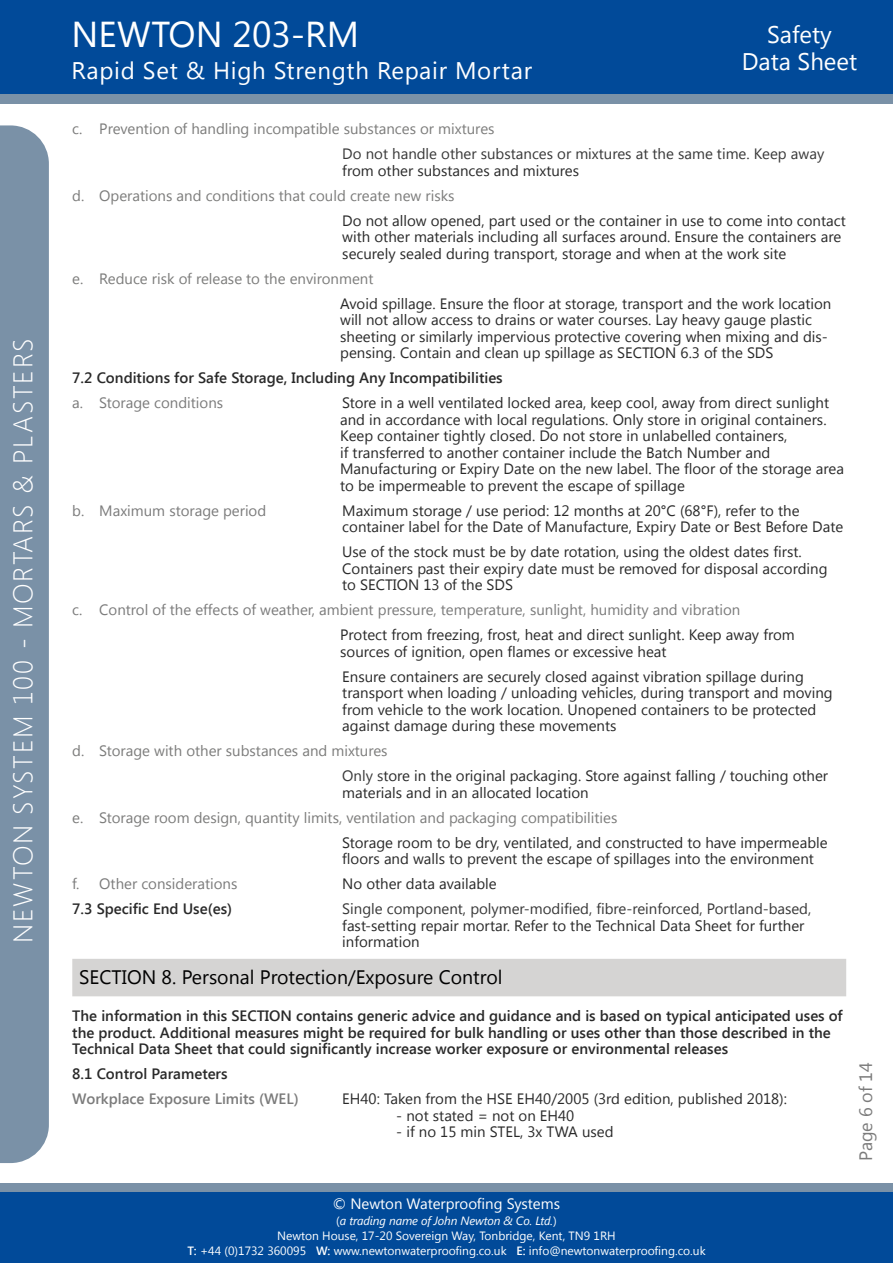
<style>
.page{position:relative;width:893px;height:1263px;background:#fff}
.page>*{position:absolute;margin:0;border:0;box-sizing:border-box;transform-origin:0 0}
.t1{font:36px "Segoe UI";color:#fff}
.t2{font:300 27px "Segoe UI";letter-spacing:.06em;color:#fff}
.t3{font:24px "Segoe UI";letter-spacing:.03em;color:#fff}
.t4{font:24px/27px "Segoe UI";color:#fff;text-align:center}
.t5{font:19.5px "Segoe UI";color:#000}
.t6{font:18px "Segoe UI";color:#7b7b7b}
.t7{font:15px/16.5px "Segoe UI";color:#292929}
.t8{font:600 15px/16.5px "Segoe UI";color:#292929}
.t9{font:15px "Segoe UI";color:#7c7c7b}
.t10{font:15px "Segoe UI";color:#7b7b7b}
.t11{font:15px "Segoe UI";color:#383838}
.t12{font:600 15px "Segoe UI";color:#7b7b7b}
.t13{font:15px "Segoe UI";color:#fff}
.t14{font:12px/15.6px "Segoe UI";color:#fff;text-align:center}
.s1{color:#7c7c7b}
.s2{color:#383838}
.s3{font-style:italic}
.s4{font-weight:600}
</style>
<div class="page">
<div style="left:0;top:1191px;width:893px;height:72px;background:#014a99"></div>
<div style="left:0;top:1183px;width:893px;height:8px;background:#7a91a7"></div>
<div style="left:0;top:0;width:893px;height:94px;background:#014a99"></div>
<div style="left:0;top:94px;width:893px;height:9px;background:#7a91a7"></div>
<div style="left:0;top:125px;width:49px;height:1038px;background:#7a91a7"></div>
<div style="left:72px;top:959px;width:774px;height:37px;background:#d5d4d3"></div>
<h2 class="t2" style="left:4px;top:942px;width:606px;rotate:-90deg">NEWTON SYSTEM 100 - MORTARS &amp; PLASTERS</h2>
<h1 class="t1" style="left:71px;top:9px;width:289px">NEWTON 203-RM</h1>
<h3 class="t3" style="left:71px;top:54px;width:462px">Rapid Set &amp; High Strength Repair Mortar</h3>
<h3 class="t4" style="left:742px;top:20px;width:117px">Safety<br>Data Sheet</h3>
<p class="t9" style="left:72px;top:118px;width:424px">c. Prevention of handling incompatible substances or mixtures</p>
<p class="t11" style="left:342px;top:143px;width:483px">Do not handle other substances or mixtures at the same time. Keep away</p>
<p class="t7" style="left:342px;top:161px;width:238px">from other substances and mixtures</p>
<p class="t9" style="left:72px;top:185px;width:384px">d. Operations and conditions that could create new risks</p>
<p class="t7" style="left:342px;top:212px;width:505px">Do not allow opened, part used or the container in use to come into contact with other materials including all surfaces around. Ensure the containers are securely sealed during transport, storage and when at the work site</p>
<p class="t9" style="left:72px;top:268px;width:303px">e. Reduce risk of release to the environment</p>
<p class="t7" style="left:340px;top:295px;width:493px">Avoid spillage. Ensure the floor at storage, transport and the work location will not allow access to drains or water courses. Lay heavy gauge plastic sheeting or similarly impervious protective covering when mixing and dis&shy;pensing. Contain and clean up spillage as SECTION 6.3 of the SDS</p>
<p class="t8" style="left:72px;top:369px;width:432px">7.2 Conditions for Safe Storage, Including Any Incompatibilities</p>
<p class="t10" style="left:72px;top:393px;width:152px">a. Storage conditions</p>
<p class="t7" style="left:340px;top:394px;width:505px">Store in a well ventilated locked area, keep cool, away from direct sunlight and in accordance with local regulations. Only store in original containers.<br>Keep container tightly closed. Do not store in unlabelled containers,<br>if transferred to another container include the Batch Number and Manufacturing or Expiry Date on the new label. The floor of the storage area to be impermeable to prevent the escape of spillage</p>
<p class="t10" style="left:72px;top:500px;width:195px">b. Maximum storage period</p>
<p class="t7" style="left:342px;top:502px;width:502px">Maximum storage / use period: 12 months at 20°C (68°F), refer to the container label for the Date of Manufacture, Expiry Date or Best Before Date</p>
<p class="t7" style="left:342px;top:543px;width:487px">Use of the stock must be by date rotation, using the oldest dates first.<br>Containers past their expiry date must be removed for disposal according to SECTION 13 of the SDS</p>
<p class="t10" style="left:72px;top:600px;width:670px">c. Control of the effects of weather, ambient pressure, temperature, sunlight, humidity and vibration</p>
<p class="t7" style="left:340px;top:626px;width:456px">Protect from freezing, frost, heat and direct sunlight. Keep away from sources of ignition, open flames or excessive heat</p>
<p class="t7" style="left:342px;top:668px;width:492px">Ensure containers are securely closed against vibration spillage during transport when loading / unloading vehicles, during transport and moving from vehicle to the work location. Unopened containers to be protected against damage during these movements</p>
<p class="t7" style="left:342px;top:738px;width:487px;line-height:25px;text-indent:-270px"><span class="s1">d. Storage with other substances and mixtures<br></span><span class="s2">Only s</span>tore in the original packaging. Store against falling / touching other</p>
<p class="t7" style="left:342px;top:784px;width:248px">materials and in an allocated location</p>
<p class="t9" style="left:72px;top:807px;width:547px">e. Storage room design, quantity limits, ventilation and packaging compatibilities</p>
<p class="t7" style="left:342px;top:834px;width:487px">Storage room to be dry, ventilated, and constructed to have impermeable floors and walls to prevent the escape of spillages into the environment</p>
<p class="t10" style="left:72px;top:874px;width:167px">f. Other considerations</p>
<p class="t7" style="left:342px;top:875px;width:156px">No other data available</p>
<p class="t8" style="left:72px;top:900px;width:161px">7.3 Specific End Use(es)</p>
<p class="t11" style="left:342px;top:899px;width:471px">Single component, polymer-modified, fibre-reinforced, Portland-based,</p>
<p class="t7" style="left:342px;top:917px;width:464px">fast-setting repair mortar. Refer to the Technical Data Sheet for further information</p>
<h3 class="t5" style="left:79px;top:963px;width:425px">SECTION 8. Personal Protection/Exposure Control</h3>
<p class="t8" style="left:72px;top:1007px;width:772px">The information in this SECTION contains generic advice and guidance and is based on typical anticipated uses of the product. Additional measures might be required for bulk handling or uses other than those described in the<br>Technical Data Sheet that could significantly increase worker exposure or environmental releases</p>
<p class="t8" style="left:72px;top:1065px;width:157px">8.1 Control Parameters</p>
<p class="t12" style="left:72px;top:1088px;width:228px">Workplace Exposure Limits (WEL)</p>
<p class="t7" style="left:342px;top:1090px;width:446px">EH40: Taken from the HSE EH40/2005 (3rd edition, published 2018):</p>
<p class="t7" style="left:396px;top:1106px;width:180px">- not stated = not on EH40</p>
<p class="t7" style="left:396px;top:1123px;width:219px">- if no 15 min STEL, 3x TWA used</p>
<p class="t6" style="left:853px;top:1161px;width:100px;rotate:-90deg">Page 6 of 14</p>
<p class="t13" style="left:333px;top:1193px;width:229px">© Newton Waterproofing Systems</p>
<p class="t14" style="left:277px;top:1212px;width:340px">(<span class="s3">a trading name of John Newton &amp; Co. Ltd.</span>)<br>Newton House, 17-20 Sovereign Way, Tonbridge, Kent, TN9 1RH</p>
<p class="t14" style="left:187px;top:1242px;width:520px"><span class="s4">T:</span> +44 (0)1732 360095 <span class="s4">W:</span> www.newtonwaterproofing.co.uk <span class="s4">E:</span> info@newtonwaterproofing.co.uk</p>
</div>
